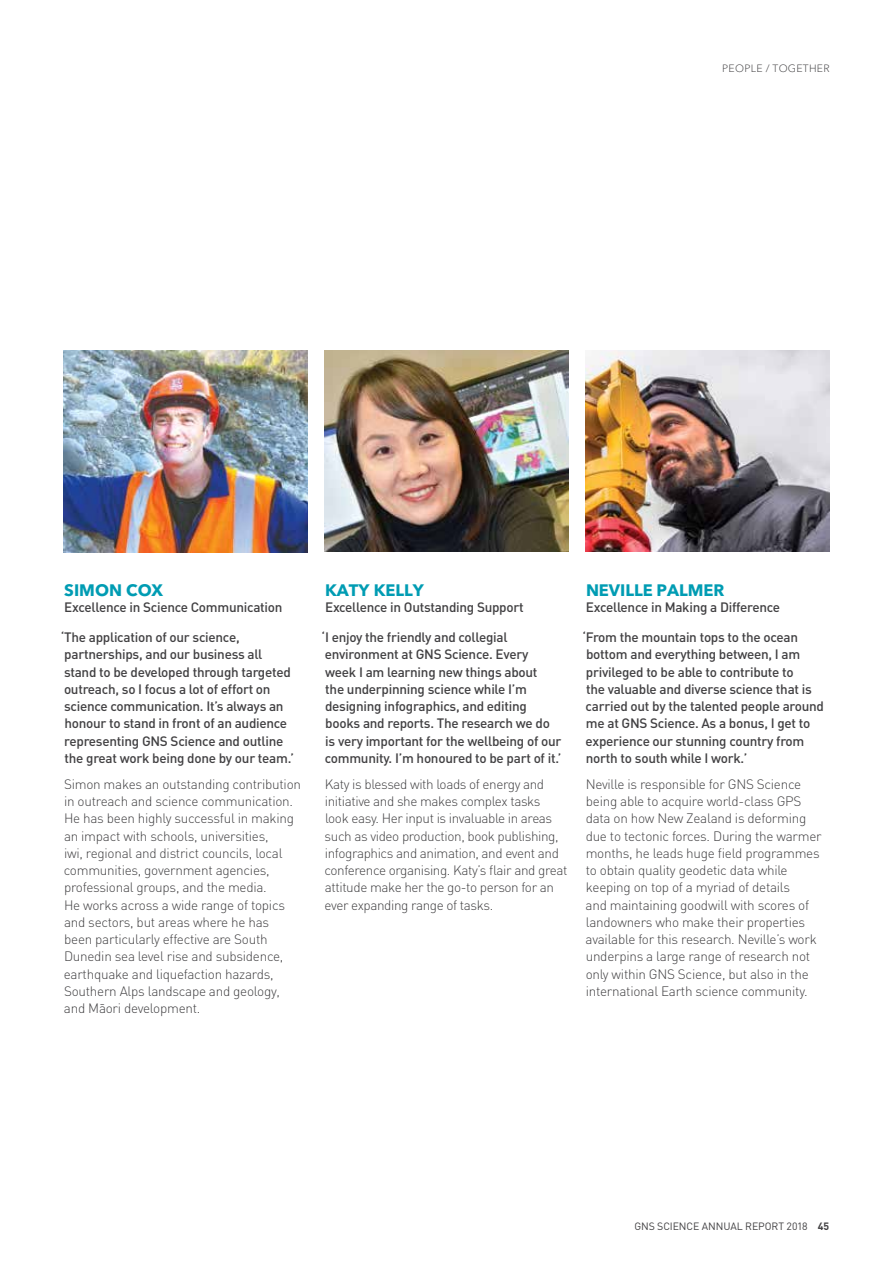
<style>
.page{position:relative;width:893px;height:1263px;background:#fff}
.page>*{position:absolute;margin:0;border:0;box-sizing:border-box;transform-origin:0 0}
.t1{font:700 16.5px "Avenir Next LT Pro";color:#009cb3}
.t2{font:300 13.5px/17.2px "DIN";letter-spacing:-.02em;color:#414042}
.t3{font:500 13.5px/17.2px "DIN";letter-spacing:-.02em;color:#414042}
.t4{font:10.5px "DIN";letter-spacing:-.01em;color:#414042}
.t5{font:300 10.5px "Avenir Next LT Pro";letter-spacing:.025em;color:#414042}
.s1{font-weight:700}
</style>
<div class="page">
<img style="left:325px;top:350px;width:243px;height:202px">
<img style="left:585px;top:350px;width:244px;height:202px">
<img style="left:64px;top:350px;width:244px;height:202px">
<p class="t5" style="left:722px;top:60px;width:109px">PEOPLE / TOGETHER</p>
<p class="t1" style="left:64px;top:576px;width:100px">SIMON COX</p>
<p class="t3" style="left:64px;top:598px;width:220px">Excellence in Science Communication</p>
<p class="t3" style="left:61px;top:628px;width:235px">‘The application of our science, partnerships, and our business all stand to be developed through targeted outreach, so I focus a lot of effort on science communication. It’s always an honour to stand in front of an audience representing GNS Science and outline the great work being done by our team.’</p>
<p class="t2" style="left:64px;top:775px;width:239px">Simon makes an outstanding contribution in outreach and science communication.<br>He has been highly successful in making an impact with schools, universities,<br>iwi, regional and district councils, local communities, government agencies, professional groups, and the media.<br>He works across a wide range of topics and sectors, but areas where he has<br>been particularly effective are South Dunedin sea level rise and subsidence, earthquake and liquefaction hazards, Southern Alps landscape and geology, and Ma-ori development.</p>
<p class="t1" style="left:325px;top:576px;width:100px">KATY KELLY</p>
<p class="t3" style="left:325px;top:598px;width:200px">Excellence in Outstanding Support</p>
<p class="t3" style="left:322px;top:628px;width:241px">‘I enjoy the friendly and collegial environment at GNS Science. Every<br>week I am learning new things about<br>the underpinning science while I’m designing infographics, and editing books and reports. The research we do<br>is very important for the wellbeing of our community. I’m honoured to be part of it.’</p>
<p class="t2" style="left:325px;top:775px;width:244px">Katy is blessed with loads of energy and initiative and she makes complex tasks look easy. Her input is invaluable in areas such as video production, book publishing, infographics and animation, and event and conference organising. Katy’s flair and great attitude make her the go-to person for an ever expanding range of tasks.</p>
<p class="t1" style="left:586px;top:576px;width:140px">NEVILLE PALMER</p>
<p class="t3" style="left:586px;top:598px;width:196px">Excellence in Making a Difference</p>
<p class="t3" style="left:582px;top:628px;width:243px">‘From the mountain tops to the ocean bottom and everything between, I am privileged to be able to contribute to<br>the valuable and diverse science that is carried out by the talented people around me at GNS Science. As a bonus, I get to experience our stunning country from north to south while I work.’</p>
<p class="t2" style="left:586px;top:775px;width:238px">Neville is responsible for GNS Science being able to acquire world-class GPS data on how New Zealand is deforming due to tectonic forces. During the warmer months, he leads huge field programmes to obtain quality geodetic data while keeping on top of a myriad of details<br>and maintaining goodwill with scores of landowners who make their properties available for this research. Neville’s work underpins a large range of research not only within GNS Science, but also in the international Earth science community.</p>
<p class="t4" style="left:634px;top:1220px;width:196px">GNS SCIENCE ANNUAL REPORT 2018 <span class="s1">45</span></p>
</div>
